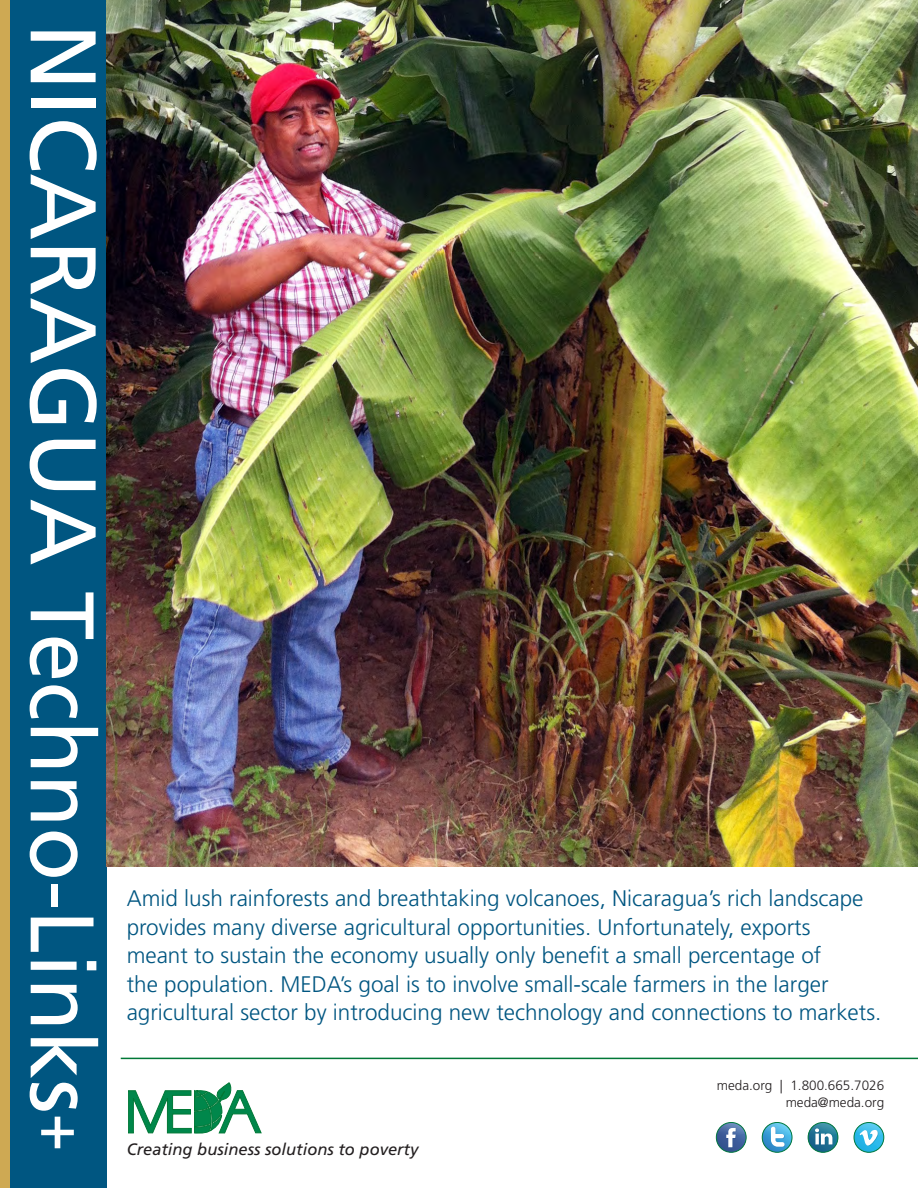
<style>
.page{position:relative;width:918px;height:1188px;background:#fff}
.page>*{position:absolute;margin:0;border:0;box-sizing:border-box;transform-origin:0 0}
.t1{font:90px "Frutiger LT Std";color:#fff}
.Front_Caption{font:300 22.5px/28.5px "Frutiger LT Std";color:#005681}
.t2{font:italic 16.5px "Frutiger LT Std";color:#231f20}
.t3{font:300 13.5px/16.5px "Frutiger LT Std";color:#231f20;text-align:right}
.s1{font-size:93px}
.s2{font-size:64.5px}
</style>
<div class="page">
<svg style="left:128px;top:1083px;width:133px;height:50px"></svg>
<hr style="left:121px;top:1058px;width:797px;height:1px;background:#007836">
<div style="left:0;top:0;width:107px;height:1188px;background:#005681"></div>
<div style="left:0;top:0;width:10px;height:1188px;background:#cea953"></div>
<svg style="left:716px;top:1122px;width:30px;height:31px"></svg>
<div style="left:716px;top:1122px;width:31px;height:31px;border:1px solid #047a3f;border-radius:50%"></div>
<svg style="left:762px;top:1122px;width:30px;height:30px"></svg>
<svg style="left:762px;top:1122px;width:30px;height:25px"></svg>
<div style="left:762px;top:1122px;width:30px;height:31px;border:1px solid #047a3f;border-radius:50%"></div>
<svg style="left:808px;top:1122px;width:30px;height:30px"></svg>
<svg style="left:808px;top:1122px;width:30px;height:23px"></svg>
<div style="left:808px;top:1122px;width:30px;height:31px;border:1px solid #047a3f;border-radius:50%"></div>
<svg style="left:854px;top:1123px;width:30px;height:29px"></svg>
<svg style="left:854px;top:1123px;width:30px;height:23px"></svg>
<div style="left:854px;top:1122px;width:30px;height:31px;border:1px solid #047a3f;border-radius:50%"></div>
<img style="left:107px;top:0;width:811px;height:866px">
<h1 class="t1" style="left:115px;top:23px;width:1129px;rotate:90deg"><span class="s1">NICARAGUA</span> Techno-Links<span class="s2">+</span></h1>
<p class="Front_Caption" style="left:127px;top:885px;width:756px">Amid lush rainforests and breathtaking volcanoes, Nicaragua’s rich landscape provides many diverse agricultural opportunities. Unfortunately, exports<br>meant to sustain the economy usually only benefit a small percentage of<br>the population. MEDA’s goal is to involve small-scale farmers in the larger agricultural sector by introducing new technology and connections to markets.</p>
<p class="t2" style="left:127px;top:1139px;width:293px">Creating business solutions to poverty</p>
<p class="t3" style="left:717px;top:1077px;width:169px">meda.org | 1.800.665.7026 meda@meda.org</p>
</div>
